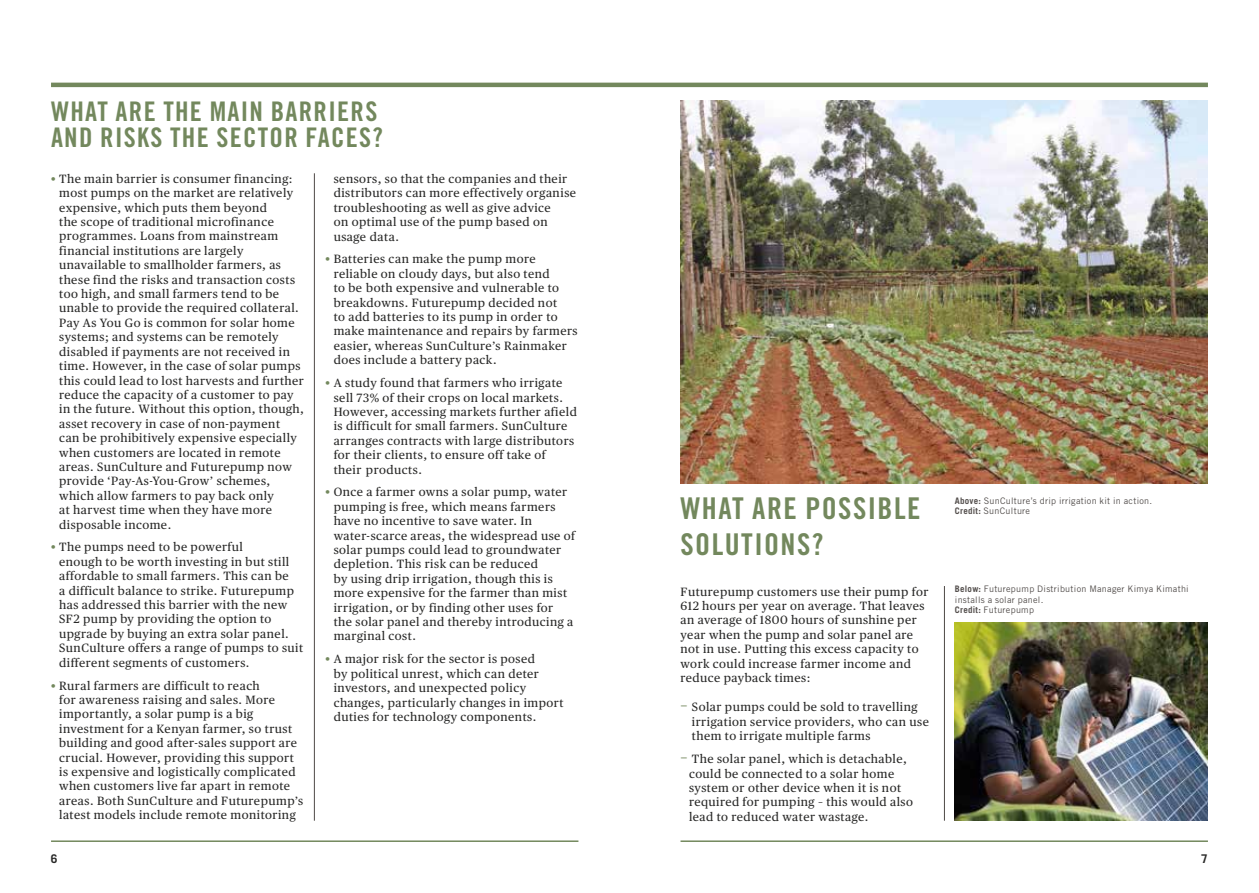
<style>
.page{position:relative;width:1259px;height:893px;background:#fff}
.page>*{position:absolute;margin:0;border:0;box-sizing:border-box;transform-origin:0 0}
.t1{font:30px/36px "Trade Gothic Bold Cond Twenty";letter-spacing:.05em;color:#73885d}
.t2{font:27px/25.5px "Trade Gothic Bold Cond Twenty";letter-spacing:.05em;color:#73885d}
.t3{font:12px/14.4px "Publico Text";letter-spacing:.04em;color:#282827}
.t4{font:700 12px "Trade Gothic";color:#282827}
.t5{font:9px/10.5px "Trade Gothic";letter-spacing:.03em;color:#544f4d}
.s1{color:#73885d}
.s2{font-size:15px;color:#73885d}
.s3{font-weight:700}
</style>
<div class="page">
<hr style="left:51px;top:83px;width:1157px;height:4px;background:#73885d">
<hr style="left:51px;top:840px;width:527px;height:2px;background:#73885d">
<hr style="left:680px;top:840px;width:528px;height:2px;background:#73885d">
<img style="left:680px;top:101px;width:528px;height:382px">
<img style="left:955px;top:622px;width:253px;height:199px">
<hr style="left:314px;top:173px;width:1px;height:648px;background:#4e4946">
<hr style="left:944px;top:586px;width:1px;height:235px;background:#4e4946">
<h2 class="t2" style="left:51px;top:99px;width:333px">WHAT ARE THE MAIN BARRIERS<br>AND RISKS THE SECTOR FACES?</h2>
<p class="t3" style="left:59px;top:171px;width:246px;text-indent:-9px"><span class="s1">•</span> The main barrier is consumer financing: most pumps on the market are relatively expensive, which puts them beyond<br>the scope of traditional microfinance programmes. Loans from mainstream financial institutions are largely unavailable to smallholder farmers, as these find the risks and transaction costs too high, and small farmers tend to be unable to provide the required collateral.<br>Pay As You Go is common for solar home systems; and systems can be remotely disabled if payments are not received in time. However, in the case of solar pumps this could lead to lost harvests and further reduce the capacity of a customer to pay in the future. Without this option, though, asset recovery in case of non-payment<br>can be prohibitively expensive especially when customers are located in remote areas. SunCulture and Futurepump now provide ‘Pay-As-You-Grow’ schemes, which allow farmers to pay back only<br>at harvest time when they have more disposable income.</p>
<p class="t3" style="left:59px;top:540px;width:245px;text-indent:-9px"><span class="s1">•</span> The pumps need to be powerful<br>enough to be worth investing in but still affordable to small farmers. This can be<br>a difficult balance to strike. Futurepump has addressed this barrier with the new SF2 pump by providing the option to upgrade by buying an extra solar panel.<br>SunCulture offers a range of pumps to suit different segments of customers.</p>
<p class="t3" style="left:59px;top:678px;width:246px;text-indent:-9px"><span class="s1">•</span> Rural farmers are difficult to reach<br>for awareness raising and sales. More importantly, a solar pump is a big investment for a Kenyan farmer, so trust building and good after-sales support are crucial. However, providing this support is expensive and logistically complicated when customers live far apart in remote areas. Both SunCulture and Futurepump’s latest models include remote monitoring</p>
<p class="t3" style="left:334px;top:172px;width:244px">sensors, so that the companies and their distributors can more effectively organise troubleshooting as well as give advice<br>on optimal use of the pump based on usage data.</p>
<p class="t3" style="left:334px;top:252px;width:245px;text-indent:-9px"><span class="s1">•</span> Batteries can make the pump more reliable on cloudy days, but also tend<br>to be both expensive and vulnerable to breakdowns. Futurepump decided not<br>to add batteries to its pump in order to make maintenance and repairs by farmers easier, whereas SunCulture’s Rainmaker does include a battery pack.</p>
<p class="t3" style="left:334px;top:376px;width:245px;text-indent:-9px"><span class="s1">•</span> A study found that farmers who irrigate sell 73% of their crops on local markets.<br>However, accessing markets further afield is difficult for small farmers. SunCulture arranges contracts with large distributors for their clients, to ensure off take of<br>their products.</p>
<p class="t3" style="left:334px;top:485px;width:243px;text-indent:-9px"><span class="s1">•</span> Once a farmer owns a solar pump, water pumping is free, which means farmers have no incentive to save water. In water-scarce areas, the widespread use of solar pumps could lead to groundwater depletion. This risk can be reduced<br>by using drip irrigation, though this is more expensive for the farmer than mist irrigation, or by finding other uses for<br>the solar panel and thereby introducing a marginal cost.</p>
<p class="t3" style="left:334px;top:652px;width:231px;text-indent:-9px"><span class="s1">•</span> A major risk for the sector is posed<br>by political unrest, which can deter investors, and unexpected policy changes, particularly changes in import duties for technology components.</p>
<h1 class="t1" style="left:680px;top:490px;width:241px">WHAT ARE POSSIBLE<br>SOLUTIONS?</h1>
<p class="t3" style="left:680px;top:584px;width:249px">Futurepump customers use their pump for 612 hours per year on average. That leaves an average of 1800 hours of sunshine per year when the pump and solar panel are not in use. Putting this excess capacity to work could increase farmer income and reduce payback times:</p>
<p class="t3" style="left:692px;top:700px;width:238px;text-indent:-11px"><span class="s2">−</span> Solar pumps could be sold to travelling irrigation service providers, who can use them to irrigate multiple farms</p>
<p class="t3" style="left:689px;top:752px;width:225px;text-indent:-9px"><span class="s2">−</span> The solar panel, which is detachable, could be connected to a solar home system or other device when it is not required for pumping – this would also lead to reduced water wastage.</p>
<p class="t5" style="left:955px;top:495px;width:199px"><span class="s3">Above:</span> SunCulture’s drip irrigation kit in action.<br><span class="s3">Credit:</span> SunCulture</p>
<p class="t5" style="left:955px;top:584px;width:235px"><span class="s3">Below:</span> Futurepump Distribution Manager Kimya Kimathi installs a solar panel.<br><span class="s3">Credit:</span> Futurepump</p>
<p class="t4" style="left:51px;top:851px;width:8px">6</p>
<p class="t4" style="left:1201px;top:851px;width:8px">7</p>
</div>
